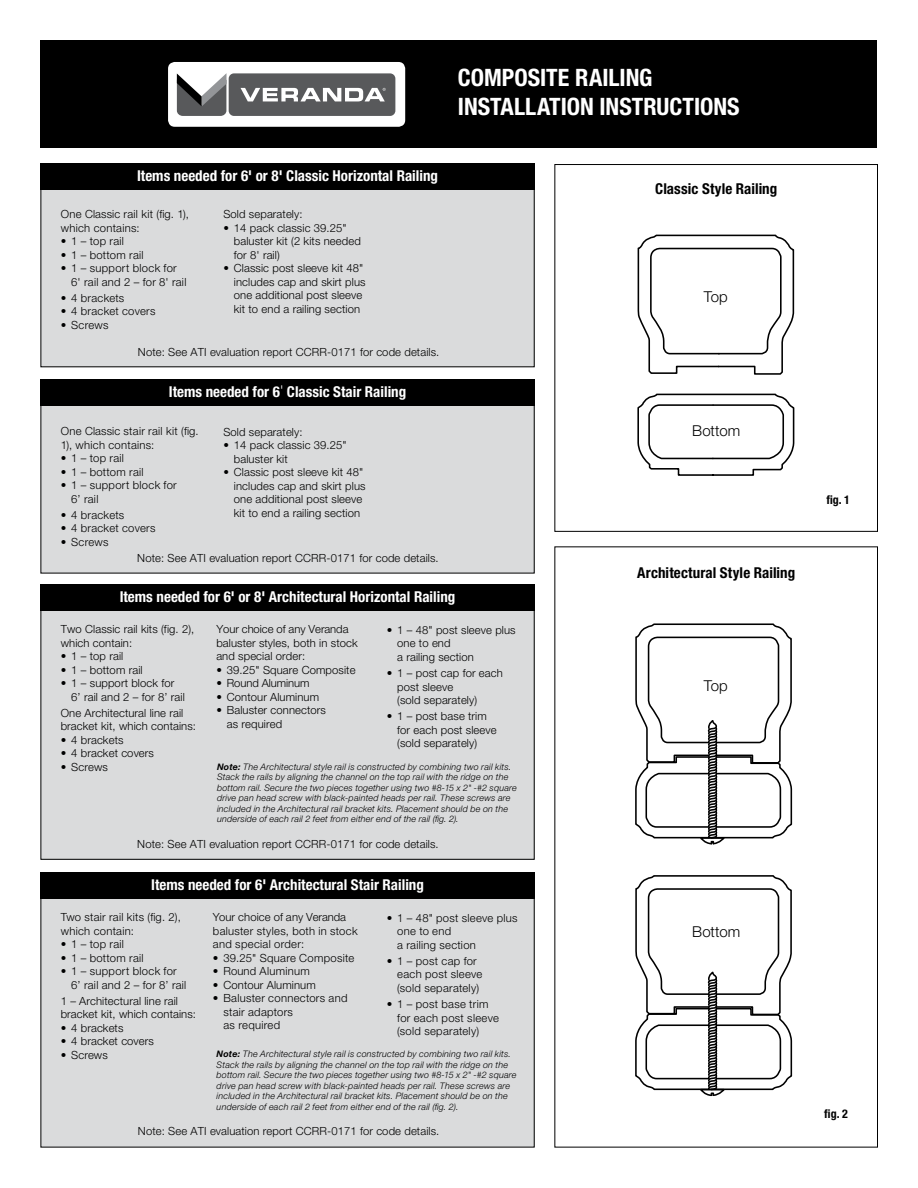
<style>
.page{position:relative;width:918px;height:1188px;background:#fff}
.page>*{position:absolute;margin:0;border:0;box-sizing:border-box;transform-origin:0 0}
.t1{font:700 condensed 24px/28.5px "Helvetica Neue LT Std";color:#fff}
.t2{font:700 condensed 15px "Helvetica Neue LT Std";color:#fff}
.t3{font:700 condensed 15px "Helvetica Neue LT Std";letter-spacing:.005em;color:#000}
.t4{font:300 15px "Helvetica Neue LT Std";letter-spacing:.005em;color:#000}
.t5{font:700 condensed 12px "Helvetica Neue LT Std";color:#000}
.t6{font:300 11.25px/13.5px "Helvetica Neue LT Std";letter-spacing:.01em;color:#000}
.t7{font:italic 300 9px/10.5px "Helvetica Neue LT Std";letter-spacing:.02em;color:#000}
.s1{font-family:"News Gothic Std";font-weight:400;font-stretch:normal}
.s2{font-weight:700}
</style>
<div class="page">
<div style="left:554px;top:164px;width:324px;height:368px;border:1px solid #000"></div>
<div style="left:40px;top:40px;width:838px;height:108px;background:#000"></div>
<div style="left:41px;top:178px;width:493px;height:189px;background:#dadbdc"></div>
<div style="left:41px;top:394px;width:493px;height:179px;background:#dadbdc"></div>
<div style="left:40px;top:163px;width:495px;height:27px;background:#000"></div>
<div style="left:40px;top:379px;width:495px;height:27px;background:#000"></div>
<div style="left:41px;top:599px;width:493px;height:260px;background:#dadbdc"></div>
<div style="left:41px;top:887px;width:493px;height:260px;background:#dadbdc"></div>
<div style="left:40px;top:584px;width:495px;height:27px;background:#000"></div>
<div style="left:40px;top:872px;width:495px;height:27px;background:#000"></div>
<svg style="left:637px;top:234px;width:158px;height:141px"></svg>
<svg style="left:637px;top:393px;width:158px;height:83px"></svg>
<svg style="left:635px;top:623px;width:158px;height:222px"></svg>
<svg style="left:635px;top:875px;width:158px;height:222px"></svg>
<div style="left:168px;top:62px;width:237px;height:65px;background:#fff;border-radius:7px"></div>
<svg style="left:177px;top:73px;width:50px;height:43px"></svg>
<div style="left:229px;top:73px;width:166px;height:43px;background:#58595b;border-radius:5px"></div>
<svg style="left:241px;top:88px;width:145px;height:13px"></svg>
<h1 class="t1" style="left:458px;top:63px;width:283px">COMPOSITE RAILING<br>INSTALLATION INSTRUCTIONS</h1>
<h2 class="t2" style="left:137px;top:166px;width:303px">Items needed for 6' or 8' Classic Horizontal Railing</h2>
<p class="t6" style="left:61px;top:207px;width:130px">One Classic rail kit (fig. 1), which contains:</p>
<p class="t6" style="left:61px;top:234px;width:65px">• 1 – top rail</p>
<p class="t6" style="left:61px;top:248px;width:84px">• 1 – bottom rail</p>
<p class="t6" style="left:71px;top:261px;width:117px;text-indent:-10px">• 1 – support block for<br>6' rail and 2 – for 8' rail</p>
<p class="t6" style="left:61px;top:291px;width:65px">• 4 brackets</p>
<p class="t6" style="left:61px;top:304px;width:96px">• 4 bracket covers</p>
<p class="t6" style="left:61px;top:318px;width:49px">• Screws</p>
<p class="t6" style="left:223px;top:207px;width:81px">Sold separately:</p>
<p class="t6" style="left:234px;top:221px;width:128px;text-indent:-10px">• 14 pack classic 39.25" baluster kit (2 kits needed for 8' rail)</p>
<p class="t6" style="left:234px;top:261px;width:133px;text-indent:-10px">• Classic post sleeve kit 48" includes cap and skirt plus one additional post sleeve kit to end a railing section</p>
<p class="t6" style="left:138px;top:345px;width:303px">Note: See ATI evaluation report CCRR-0171 for code details.</p>
<h2 class="t2" style="left:169px;top:383px;width:239px">Items needed for 6<span class="s1">'</span> Classic Stair Railing</h2>
<p class="t6" style="left:61px;top:424px;width:140px">One Classic stair rail kit (fig.<br>1), which contains:</p>
<p class="t6" style="left:61px;top:451px;width:65px">• 1 – top rail</p>
<p class="t6" style="left:61px;top:465px;width:84px">• 1 – bottom rail</p>
<p class="t6" style="left:71px;top:478px;width:107px;text-indent:-10px">• 1 – support block for<br>6’ rail</p>
<p class="t6" style="left:61px;top:508px;width:65px">• 4 brackets</p>
<p class="t6" style="left:61px;top:521px;width:96px">• 4 bracket covers</p>
<p class="t6" style="left:61px;top:535px;width:49px">• Screws</p>
<p class="t6" style="left:223px;top:425px;width:81px">Sold separately:</p>
<p class="t6" style="left:234px;top:438px;width:114px;text-indent:-10px">• 14 pack classic 39.25" baluster kit</p>
<p class="t6" style="left:234px;top:465px;width:133px;text-indent:-10px">• Classic post sleeve kit 48" includes cap and skirt plus one additional post sleeve kit to end a railing section</p>
<p class="t6" style="left:137px;top:551px;width:303px">Note: See ATI evaluation report CCRR-0171 for code details.</p>
<h2 class="t3" style="left:655px;top:179px;width:124px">Classic Style Railing</h2>
<h2 class="t4" style="left:704px;top:287px;width:26px">Top</h2>
<h2 class="t4" style="left:692px;top:421px;width:50px">Bottom</h2>
<h2 class="t3" style="left:637px;top:563px;width:159px">Architectural Style Railing</h2>
<h2 class="t2" style="left:120px;top:587px;width:337px">Items needed for 6' or 8' Architectural Horizontal Railing</h2>
<p class="t6" style="left:61px;top:622px;width:135px">Two Classic rail kits (fig. 2), which contain:</p>
<p class="t6" style="left:61px;top:649px;width:64px">• 1 – top rail</p>
<p class="t6" style="left:61px;top:663px;width:83px">• 1 – bottom rail</p>
<p class="t6" style="left:71px;top:676px;width:115px;text-indent:-10px">• 1 – support block for<br>6’ rail and 2 – for 8’ rail</p>
<p class="t6" style="left:61px;top:706px;width:137px">One Architectural line rail bracket kit, which contains:</p>
<p class="t6" style="left:61px;top:733px;width:64px">• 4 brackets</p>
<p class="t6" style="left:61px;top:746px;width:95px">• 4 bracket covers</p>
<p class="t6" style="left:61px;top:760px;width:49px">• Screws</p>
<p class="t6" style="left:216px;top:622px;width:143px">Your choice of any Veranda baluster styles, both in stock and special order:</p>
<p class="t6" style="left:216px;top:663px;width:141px">• 39.25" Square Composite</p>
<p class="t6" style="left:216px;top:676px;width:95px">• Round Aluminum</p>
<p class="t6" style="left:216px;top:690px;width:104px">• Contour Aluminum</p>
<p class="t6" style="left:227px;top:703px;width:101px;text-indent:-10px">• Baluster connectors as required</p>
<p class="t6" style="left:397px;top:623px;width:120px;text-indent:-10px">• 1 – 48" post sleeve plus one to end<br>a railing section</p>
<p class="t6" style="left:397px;top:666px;width:107px;text-indent:-10px">• 1 – post cap for each post sleeve<br>(sold separately)</p>
<p class="t6" style="left:397px;top:709px;width:101px;text-indent:-10px">• 1 – post base trim for each post sleeve (sold separately)</p>
<p class="t7" style="left:217px;top:761px;width:301px"><span class="s2">Note:</span> The Architectural style rail is constructed by combining two rail kits.<br>Stack the rails by aligning the channel on the top rail with the ridge on the bottom rail. Secure the two pieces together using two #8-15 x 2" -#2 square drive pan head screw with black-painted heads per rail. These screws are included in the Architectural rail bracket kits. Placement should be on the underside of each rail 2 feet from either end of the rail (fig. 2).</p>
<p class="t6" style="left:137px;top:837px;width:303px">Note: See ATI evaluation report CCRR-0171 for code details.</p>
<h2 class="t2" style="left:151px;top:875px;width:274px">Items needed for 6' Architectural Stair Railing</h2>
<p class="t6" style="left:61px;top:910px;width:122px">Two stair rail kits (fig. 2), which contain:</p>
<p class="t6" style="left:61px;top:937px;width:65px">• 1 – top rail</p>
<p class="t6" style="left:61px;top:951px;width:84px">• 1 – bottom rail</p>
<p class="t6" style="left:71px;top:964px;width:117px;text-indent:-10px">• 1 – support block for<br>6’ rail and 2 – for 8’ rail</p>
<p class="t6" style="left:61px;top:994px;width:137px">1 – Architectural line rail bracket kit, which contains:</p>
<p class="t6" style="left:61px;top:1021px;width:64px">• 4 brackets</p>
<p class="t6" style="left:61px;top:1034px;width:95px">• 4 bracket covers</p>
<p class="t6" style="left:61px;top:1048px;width:49px">• Screws</p>
<p class="t6" style="left:213px;top:910px;width:146px">Your choice of any Veranda baluster styles, both in stock and special order:</p>
<p class="t6" style="left:213px;top:951px;width:143px">• 39.25" Square Composite</p>
<p class="t6" style="left:213px;top:964px;width:98px">• Round Aluminum</p>
<p class="t6" style="left:213px;top:978px;width:104px">• Contour Aluminum</p>
<p class="t6" style="left:223px;top:991px;width:126px;text-indent:-10px">• Baluster connectors and stair adaptors<br>as required</p>
<p class="t6" style="left:397px;top:911px;width:122px;text-indent:-10px">• 1 – 48" post sleeve plus one to end<br>a railing section</p>
<p class="t6" style="left:397px;top:954px;width:87px;text-indent:-10px">• 1 – post cap for each post sleeve (sold separately)</p>
<p class="t6" style="left:397px;top:997px;width:103px;text-indent:-10px">• 1 – post base trim for each post sleeve (sold separately)</p>
<p class="t7" style="left:217px;top:1048px;width:301px"><span class="s2">Note:</span> The Architectural style rail is constructed by combining two rail kits.<br>Stack the rails by aligning the channel on the top rail with the ridge on the bottom rail. Secure the two pieces together using two #8-15 x 2" -#2 square drive pan head screw with black-painted heads per rail. These screws are included in the Architectural rail bracket kits. Placement should be on the underside of each rail 2 feet from either end of the rail (fig. 2).</p>
<p class="t6" style="left:138px;top:1124px;width:303px">Note: See ATI evaluation report CCRR-0171 for code details.</p>
<h2 class="t4" style="left:704px;top:677px;width:26px">Top</h2>
<h2 class="t4" style="left:692px;top:923px;width:50px">Bottom</h2>
<p class="t5" style="left:826px;top:492px;width:25px">fig. 1</p>
<p class="t5" style="left:824px;top:1106px;width:25px">fig. 2</p>
</div>
